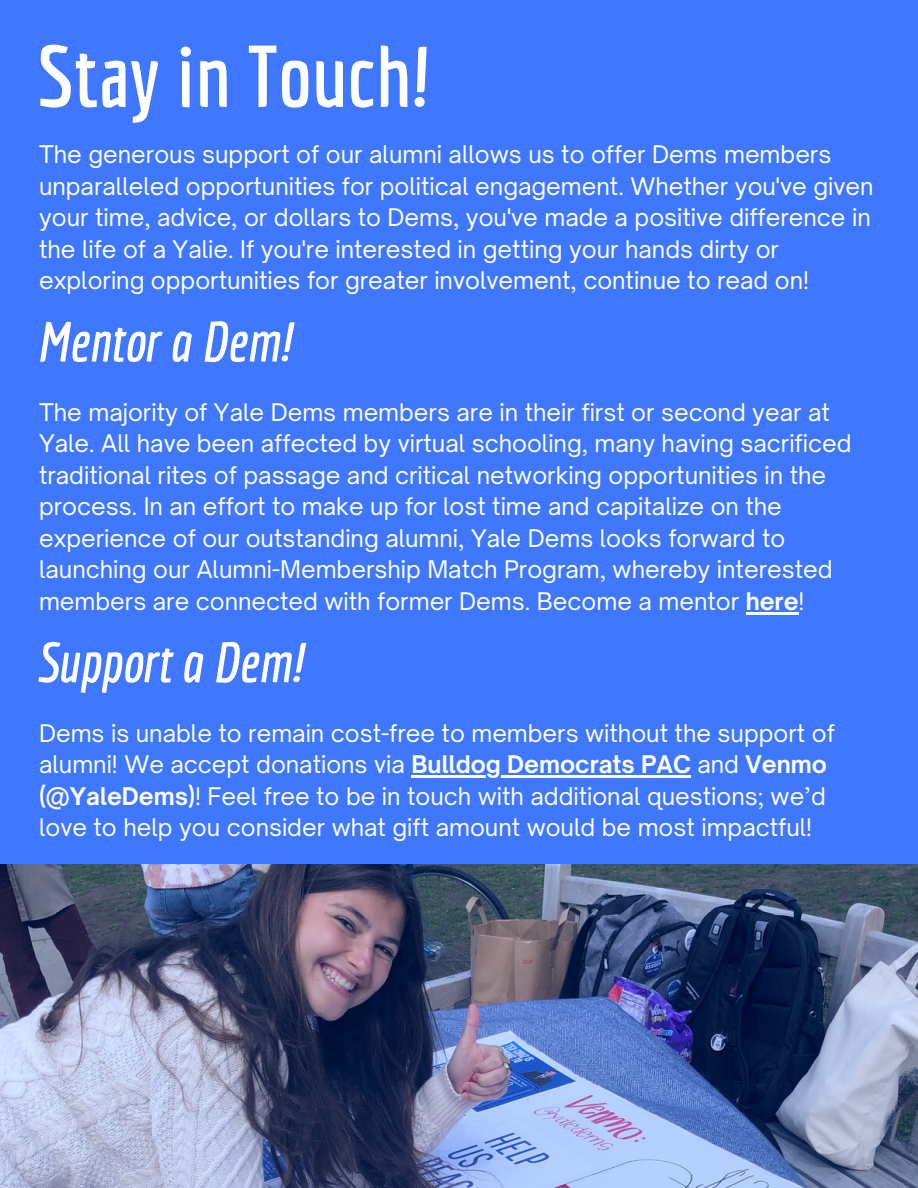
<style>
.page{position:relative;width:918px;height:1188px;background:#3f77ff}
.page>*{position:absolute;margin:0;border:0;box-sizing:border-box;transform-origin:0 0}
.t1{font:700 85.35px "Economica";color:#fff}
.t2{font:italic 700 55.35px "Economica";color:#fff}
.t3{font:23.25px/31.5px "Open Sauce One";color:#fff}
.s1{font-weight:700}
</style>
<div class="page">
<img style="left:0;top:864px;width:918px;height:324px">
<hr style="left:746px;top:612px;width:53px;height:2px;background:#fff">
<hr style="left:411px;top:775px;width:280px;height:3px;background:#fff">
<h1 class="t1" style="left:37px;top:26px;width:397px">Stay in Touch!</h1>
<p class="t3" style="left:39px;top:139px;width:836px">The generous support of our alumni allows us to offer Dems members unparalleled opportunities for political engagement. Whether you've given your time, advice, or dollars to Dems, you've made a positive difference in the life of a Yalie. If you're interested in getting your hands dirty or exploring opportunities for greater involvement, continue to read on!</p>
<h2 class="t2" style="left:37px;top:309px;width:254px">Mentor a Dem!</h2>
<p class="t3" style="left:39px;top:396px;width:814px">The majority of Yale Dems members are in their first or second year at Yale. All have been affected by virtual schooling, many having sacrificed traditional rites of passage and critical networking opportunities in the process. In an effort to make up for lost time and capitalize on the experience of our outstanding alumni, Yale Dems looks forward to launching our Alumni-Membership Match Program, whereby interested members are connected with former Dems. Become a mentor <span class="s1">here</span>!</p>
<h2 class="t2" style="left:37px;top:630px;width:265px">Support a Dem!</h2>
<p class="t3" style="left:39px;top:717px;width:797px">Dems is unable to remain cost-free to members without the support of alumni! We accept donations via <span class="s1">Bulldog Democrats PAC</span> and <span class="s1">Venmo (@YaleDems)</span>! Feel free to be in touch with additional questions; we’d love to help you consider what gift amount would be most impactful!</p>
</div>
